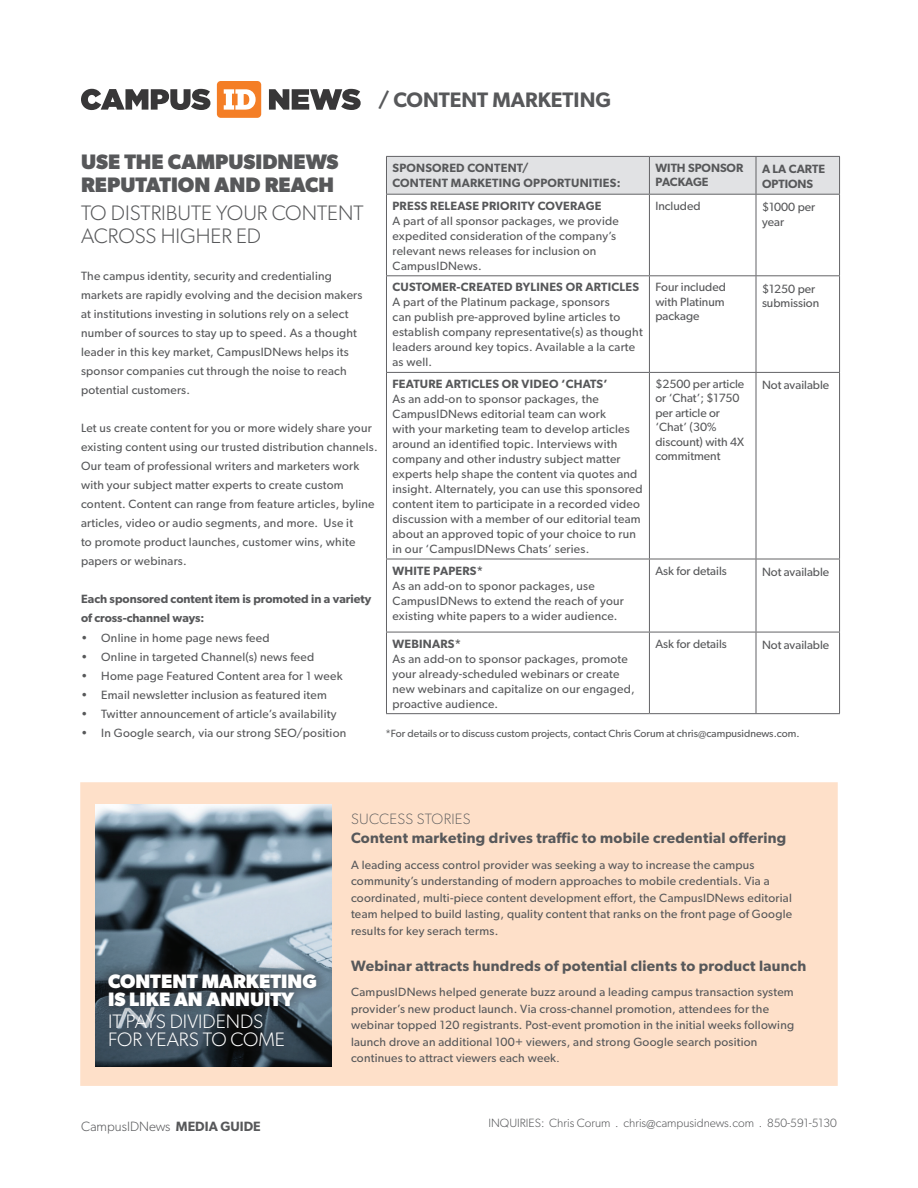
<style>
.page{position:relative;width:918px;height:1188px;background:#fff}
.page>*{position:absolute;margin:0;border:0;box-sizing:border-box;transform-origin:0 0}
.t1{font:300 21px "Gibson";color:#57585a}
.t2{font:700 21px "Gibson";color:#57585a}
.t3{font:600 21px "Gibson";color:#57585a}
.t4{font:700 19.5px "Gibson";color:#fff}
.t5{font:300 19.5px "Gibson";color:#fff}
.t6{font:600 15px "Gibson";letter-spacing:.02em;color:#57585a}
.t7{font:100 15px "Gibson";letter-spacing:.02em;color:#57585a}
.t8{font:300 13.5px "Gibson";color:#57585a}
.t9{font:12px/15px "Gibson";letter-spacing:.02em;color:#57585a}
.t10{font:12px/14.4px "Gibson";color:#57585a}
.t11{font:600 12px "Gibson";letter-spacing:.02em;color:#57585a}
.t12{font:600 12px/19px "Gibson";color:#57585a}
.t13{font:300 12px "Gibson";color:#57585a}
.t14{font:10.5px "Gibson";color:#57585a}
.s1{font-size:10.5px}
.s2{font-weight:600}
</style>
<div class="page">
<div style="left:387px;top:157px;width:452px;height:37px;background:#e1e2e4"></div>
<hr style="left:386px;top:195px;width:1px;height:80px;background:#636366">
<hr style="left:649px;top:195px;width:1px;height:80px;background:#636366">
<hr style="left:756px;top:195px;width:1px;height:80px;background:#636366">
<hr style="left:839px;top:195px;width:1px;height:80px;background:#636366">
<hr style="left:386px;top:275px;width:263px;height:1px;background:#636366">
<hr style="left:386px;top:276px;width:1px;height:96px;background:#636366">
<hr style="left:649px;top:275px;width:107px;height:1px;background:#636366">
<hr style="left:649px;top:276px;width:1px;height:96px;background:#636366">
<hr style="left:756px;top:275px;width:84px;height:1px;background:#636366">
<hr style="left:756px;top:276px;width:1px;height:96px;background:#636366">
<hr style="left:839px;top:276px;width:1px;height:96px;background:#636366">
<hr style="left:386px;top:372px;width:263px;height:1px;background:#636366">
<hr style="left:386px;top:373px;width:1px;height:186px;background:#636366">
<hr style="left:649px;top:372px;width:107px;height:1px;background:#636366">
<hr style="left:649px;top:373px;width:1px;height:186px;background:#636366">
<hr style="left:756px;top:372px;width:84px;height:1px;background:#636366">
<hr style="left:756px;top:373px;width:1px;height:186px;background:#636366">
<hr style="left:839px;top:373px;width:1px;height:186px;background:#636366">
<hr style="left:386px;top:559px;width:263px;height:1px;background:#636366">
<hr style="left:386px;top:559px;width:1px;height:73px;background:#636366">
<hr style="left:649px;top:559px;width:107px;height:1px;background:#636366">
<hr style="left:649px;top:559px;width:1px;height:73px;background:#636366">
<hr style="left:756px;top:559px;width:84px;height:1px;background:#636366">
<hr style="left:756px;top:559px;width:1px;height:73px;background:#636366">
<hr style="left:839px;top:559px;width:1px;height:73px;background:#636366">
<hr style="left:386px;top:632px;width:263px;height:1px;background:#636366">
<hr style="left:386px;top:632px;width:1px;height:81px;background:#636366">
<hr style="left:649px;top:632px;width:107px;height:1px;background:#636366">
<hr style="left:649px;top:632px;width:1px;height:81px;background:#636366">
<hr style="left:756px;top:632px;width:84px;height:1px;background:#636366">
<hr style="left:756px;top:632px;width:1px;height:81px;background:#636366">
<hr style="left:839px;top:632px;width:1px;height:81px;background:#636366">
<hr style="left:386px;top:713px;width:263px;height:1px;background:#636366">
<hr style="left:649px;top:713px;width:107px;height:1px;background:#636366">
<hr style="left:756px;top:713px;width:84px;height:1px;background:#636366">
<hr style="left:386px;top:156px;width:263px;height:1px;background:#636366">
<hr style="left:386px;top:157px;width:1px;height:37px;background:#636366">
<hr style="left:649px;top:156px;width:107px;height:1px;background:#636366">
<hr style="left:649px;top:157px;width:1px;height:37px;background:#636366">
<hr style="left:756px;top:156px;width:84px;height:1px;background:#636366">
<hr style="left:756px;top:157px;width:1px;height:37px;background:#636366">
<hr style="left:839px;top:157px;width:1px;height:37px;background:#636366">
<hr style="left:386px;top:194px;width:263px;height:1px;background:#636366">
<hr style="left:649px;top:194px;width:107px;height:1px;background:#636366">
<hr style="left:756px;top:194px;width:84px;height:1px;background:#636366">
<div style="left:80px;top:782px;width:758px;height:304px;background:#fee0c9;border:2px solid #fee0c9"></div>
<img style="left:96px;top:804px;width:236px;height:262px">
<div style="left:97px;top:962px;width:231px;height:96px;background:#231f20;opacity:.97"></div>
<div style="left:217px;top:81px;width:44px;height:37px;background:#f47e26;border-radius:4px"></div>
<svg style="left:81px;top:89px;width:129px;height:21px"></svg>
<svg style="left:224px;top:89px;width:32px;height:21px"></svg>
<svg style="left:269px;top:89px;width:92px;height:21px"></svg>
<p class="t3" style="left:378px;top:87px;width:235px">/ CONTENT MARKETING</p>
<p class="t2" style="left:81px;top:149px;width:259px">USE THE CAMPUSIDNEWS</p>
<p class="t2" style="left:81px;top:172px;width:255px">REPUTATION AND REACH</p>
<p class="t1" style="left:81px;top:200px;width:284px">TO DISTRIBUTE YOUR CONTENT</p>
<p class="t1" style="left:81px;top:223px;width:182px">ACROSS HIGHER ED</p>
<p class="t9" style="left:81px;top:266px;width:283px;line-height:19px">The campus identity, security and credentialing markets are rapidly evolving and the decision makers at institutions investing in solutions rely on a select number of sources to stay up to speed. As a thought leader in this key market, CampusIDNews helps its sponsor companies cut through the noise to reach potential customers.</p>
<p class="t9" style="left:81px;top:418px;width:298px;line-height:19px">Let us create content for you or more widely share your existing content using our trusted distribution channels.<br>Our team of professional writers and marketers work with your subject matter experts to create custom content. Content can range from feature articles, byline articles, video or audio segments, and more. Use it<br>to promote product launches, customer wins, white papers or webinars.</p>
<p class="t12" style="left:81px;top:590px;width:292px">Each sponsored content item is promoted in a variety of cross-channel ways:</p>
<p class="t9" style="left:81px;top:630px;width:190px">• Online in home page news feed</p>
<p class="t9" style="left:81px;top:649px;width:235px">• Online in targeted Channel(s) news feed</p>
<p class="t9" style="left:81px;top:668px;width:263px">• Home page Featured Content area for 1 week</p>
<p class="t9" style="left:81px;top:687px;width:247px">• Email newsletter inclusion as featured item</p>
<p class="t9" style="left:81px;top:706px;width:257px">• Twitter announcement of article’s availability</p>
<p class="t9" style="left:81px;top:725px;width:267px">• In Google search, via our strong SEO/position</p>
<p class="t11" style="left:392px;top:161px;width:138px">SPONSORED CONTENT/</p>
<p class="t11" style="left:392px;top:176px;width:230px">CONTENT MARKETING OPPORTUNITIES:</p>
<p class="t11" style="left:392px;top:198px;width:210px">PRESS RELEASE PRIORITY COVERAGE</p>
<p class="t9" style="left:392px;top:213px;width:228px">A part of all sponsor packages, we provide expedited consideration of the company’s relevant news releases for inclusion on CampusIDNews.</p>
<p class="t11" style="left:392px;top:280px;width:248px">CUSTOMER-CREATED BYLINES OR ARTICLES</p>
<p class="t9" style="left:392px;top:295px;width:252px">A part of the Platinum package, sponsors<br>can publish pre-approved byline articles to establish company representative(s) as thought leaders around key topics. Available a la carte as well.</p>
<p class="t11" style="left:392px;top:377px;width:217px">FEATURE ARTICLES OR VIDEO ‘CHATS’</p>
<p class="t9" style="left:392px;top:391px;width:252px">As an add-on to sponsor packages, the CampusIDNews editorial team can work<br>with your marketing team to develop articles around an identified topic. Interviews with company and other industry subject matter experts help shape the content via quotes and insight. Alternately, you can use this sponsored content item to participate in a recorded video discussion with a member of our editorial team about an approved topic of your choice to run in our ‘CampusIDNews Chats’ series.</p>
<p class="t11" style="left:392px;top:563px;width:92px">WHITE PAPERS*</p>
<p class="t9" style="left:392px;top:578px;width:233px">As an add-on to sponor packages, use<br>CampusIDNews to extend the reach of your existing white papers to a wider audience.</p>
<p class="t11" style="left:392px;top:636px;width:70px">WEBINARS*</p>
<p class="t9" style="left:392px;top:651px;width:244px">As an add-on to sponsor packages, promote your already-scheduled webinars or create new webinars and capitalize on our engaged, proactive audience.</p>
<p class="t12" style="left:655px;top:160px;width:89px;line-height:14.4px">WITH SPONSOR<br>PACKAGE</p>
<p class="t11" style="left:762px;top:162px;width:65px">A LA CARTE</p>
<p class="t12" style="left:762px;top:174px;width:53px">OPTIONS</p>
<p class="t10" style="left:655px;top:198px;width:47px">Included</p>
<p class="t10" style="left:762px;top:200px;width:55px">$1000 per year</p>
<p class="t9" style="left:655px;top:280px;width:72px;line-height:14.4px;text-align:justify">Four included with Platinum package</p>
<p class="t10" style="left:762px;top:281px;width:59px">$1250 per submission</p>
<p class="t10" style="left:655px;top:376px;width:90px">$2500 per article or ‘Chat’; $1750 per article or ‘Chat’ (30% discount) with 4X commitment</p>
<p class="t10" style="left:762px;top:378px;width:69px">Not available</p>
<p class="t10" style="left:655px;top:563px;width:73px">Ask for details</p>
<p class="t10" style="left:762px;top:564px;width:69px">Not available</p>
<p class="t10" style="left:655px;top:636px;width:73px">Ask for details</p>
<p class="t10" style="left:762px;top:638px;width:69px">Not available</p>
<p class="t14" style="left:385px;top:727px;width:416px">*For details or to discuss custom projects, contact Chris Corum at chris@campusidnews.com.</p>
<p class="t4" style="left:108px;top:969px;width:210px">CONTENT MARKETING</p>
<p class="t4" style="left:108px;top:987px;width:188px">IS LIKE AN ANNUITY</p>
<p class="t5" style="left:108px;top:1010px;width:157px">IT PAYS DIVIDENDS</p>
<p class="t5" style="left:108px;top:1028px;width:178px">FOR YEARS TO COME</p>
<p class="t7" style="left:351px;top:810px;width:121px">SUCCESS STORIES</p>
<p class="t6" style="left:351px;top:829px;width:437px">Content marketing drives traffic to mobile credential offering</p>
<p class="t9" style="left:351px;top:856px;width:443px;line-height:16.5px">A leading access control provider was seeking a way to increase the campus community’s understanding of modern approaches to mobile credentials. Via a coordinated, multi-piece content development effort, the CampusIDNews editorial team helped to build lasting, quality content that ranks on the front page of Google results for key serach terms.</p>
<p class="t6" style="left:351px;top:957px;width:457px">Webinar attracts hundreds of potential clients to product launch</p>
<p class="t9" style="left:351px;top:984px;width:445px;line-height:16.5px">CampusIDNews helped generate buzz around a leading campus transaction system provider’s new product launch. Via cross-channel promotion, attendees for the webinar topped 120 registrants. Post-event promotion in the initial weeks following launch drove an additional 100+ viewers, and strong Google search position continues to attract viewers each week<span class="s1">.</span></p>
<p class="t8" style="left:81px;top:1119px;width:181px">CampusIDNews <span class="s2">MEDIA GUIDE</span></p>
<p class="t13" style="left:488px;top:1116px;width:350px">INQUIRIES: Chris Corum . chris@campusidnews.com . 850-591-5130</p>
</div>
